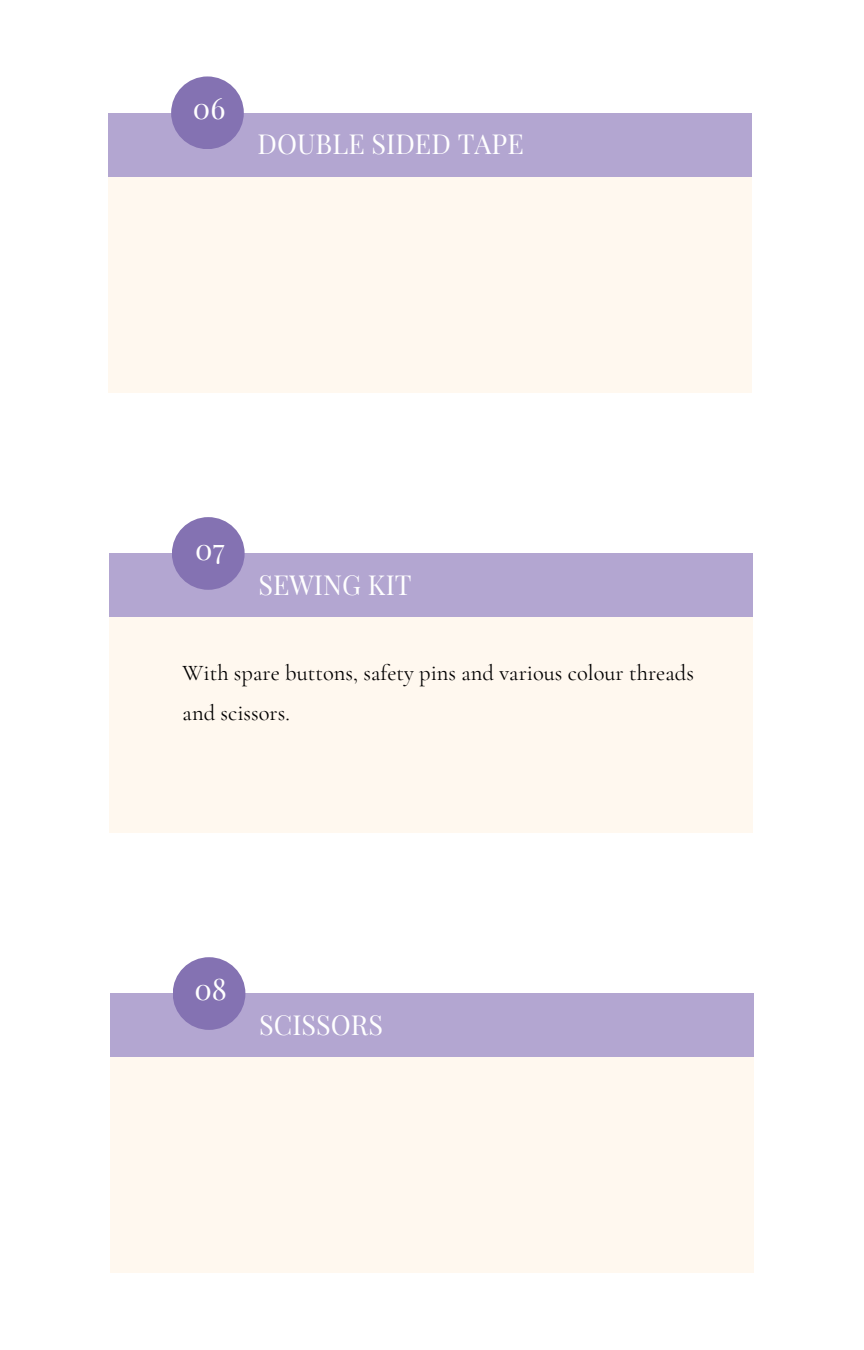
<style>
.page{position:relative;width:864px;height:1350px;background:#fff}
.page>*{position:absolute;margin:0;border:0;box-sizing:border-box;transform-origin:0 0}
.t1{font:29.03px "Playfair Display";color:#fff}
.t2{font:27px "Playfair Display";color:#fff}
.t3{font:22.5px/40.5px "Cormorant Garamond";color:#000}
</style>
<div class="page">
<div style="left:110px;top:1052px;width:644px;height:221px;background:#fff8ef"></div>
<div style="left:110px;top:994px;width:643px;height:63px;background:#b3a6d1"></div>
<div style="left:173px;top:957px;width:72px;height:73px;background:#8472b2;border-radius:50%"></div>
<div style="left:109px;top:612px;width:644px;height:221px;background:#fff8ef"></div>
<div style="left:109px;top:553px;width:643px;height:64px;background:#b3a6d1"></div>
<div style="left:172px;top:517px;width:73px;height:73px;background:#8472b2;border-radius:50%"></div>
<div style="left:108px;top:171px;width:644px;height:221px;background:#fff8ef"></div>
<div style="left:108px;top:113px;width:644px;height:64px;background:#b3a6d1"></div>
<div style="left:171px;top:76px;width:73px;height:73px;background:#8472b2;border-radius:50%"></div>
<p class="t1" style="left:193px;top:87px;width:34px">06</p>
<p class="t2" style="left:258px;top:125px;width:268px">DOUBLE SIDED TAPE</p>
<p class="t1" style="left:195px;top:528px;width:31px">07</p>
<p class="t2" style="left:258px;top:566px;width:155px">SEWING KIT</p>
<p class="t3" style="left:183px;top:652px;width:513px">With spare buttons, safety pins and various colour threads and scissors.</p>
<p class="t1" style="left:194px;top:968px;width:34px">08</p>
<p class="t2" style="left:259px;top:1006px;width:125px">SCISSORS</p>
</div>
